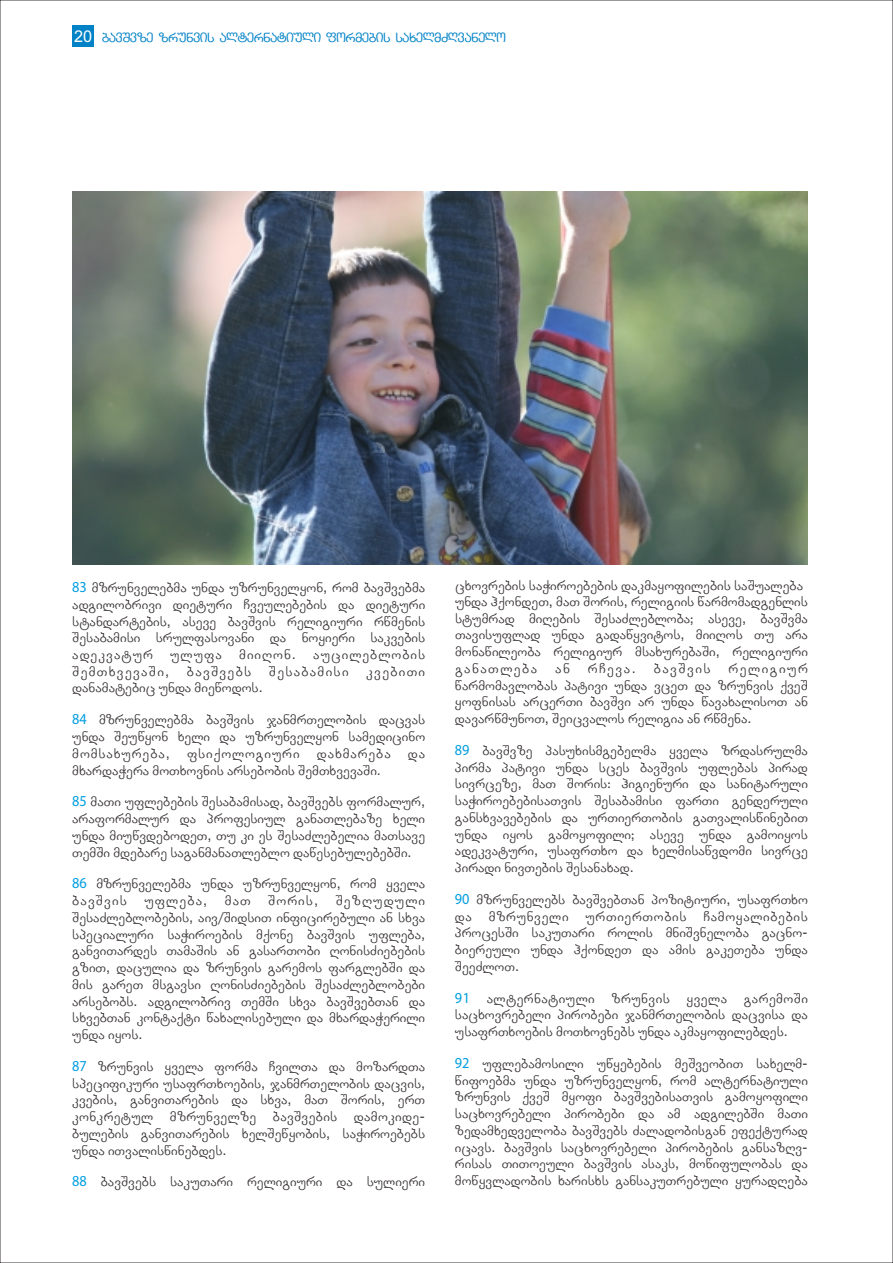
<style>
.page{position:relative;width:893px;height:1263px;background:#fff}
.page>*{position:absolute;margin:0;border:0;box-sizing:border-box;transform-origin:0 0}
.t1{font:16.2px "Arial";color:#fff}
.t2{font:14.25px/16.8px "A Kolkhety N";color:#383336;text-align:justify}
.t3{font:14.25px "A Kolkhety N";color:#009ee0}
.t4{font:13.5px "A Kolkhety M";color:#0082c7}
.s1{color:#009ee0}
</style>
<div class="page">
<div style="left:72px;top:26px;width:22px;height:21px;background:#0082c7"></div>
<img style="left:72px;top:191px;width:736px;height:373px">
<p class="t1" style="left:74px;top:30px;width:20px">20</p>
<p class="t4" style="left:102px;top:30px;width:405px">BAVSVZE ZRUNVIS ALTERNATIULI FORMEBIS SAXELMZRVANELO</p>
<p class="t2" style="left:72px;top:581px;width:354px"><span class="s1">83</span> MZRUNVELEBMA UNDA UZRUNVELYON, ROM BAVSVEBMA</p>
<p class="t2" style="left:72px;top:598px;width:354px">ADGILOBRIVI DIETURI CVEULEBEBIS DA DIETURI STANDARTEBIS, ASEVE BAVSVIS RELIGIURI RWMENIS SESABAMISI SRULFASOVANI DA NOYIERI SAKVEBIS ADEKVATUR ULUFA MIIRON. AUCILEBLOBIS SEMTXVEVASI, BAVSVEBS SESABAMISI KVEBITI DANAMATEBIC UNDA MIEWODOS.</p>
<p class="t2" style="left:72px;top:713px;width:354px;text-indent:27px">MZRUNVELEBMA BAVSVIS JANMRTELOBIS DACVAS UNDA SEUWYON XELI DA UZRUNVELYON SAMEDICINO MOMSAXUREBA, FSIQOLOGIURI DAXMAREBA DA MXARDAWERA MOTXOVNIS ARSEBOBIS SEMTXVEVASI.</p>
<p class="t3" style="left:72px;top:714px;width:16px">84</p>
<p class="t2" style="left:72px;top:795px;width:354px"><span class="s1">85</span> MATI UFLEBEBIS SESABAMISAD, BAVSVEBS FORMALUR,</p>
<p class="t2" style="left:72px;top:812px;width:354px">ARAFORMALUR DA PROFESIUL GANATLEBAZE XELI UNDA MIUWVDEBODET, TU KI ES SESAZLEBELIA MATSAVE TEMSI MDEBARE SAGANMANATLEBLO DAWESEBULEBEBSI.</p>
<p class="t2" style="left:72px;top:877px;width:354px;text-indent:24px">MZRUNVELEBMA UNDA UZRUNVELYON, ROM YVELA BAVSVIS UFLEBA, MAT SORIS, SEZRUDULI SESAZLEBLOBEBIS, AIV/SIDSIT INFICIREBULI AN SXVA SPECIALURI SAWIROEBIS MQONE BAVSVIS UFLEBA, GANVITARDES TAMASIS AN GASARTOBI RONISZIEBEBIS GZIT, DACULIA DA ZRUNVIS GAREMOS FARGLEBSI DA MIS GARET MSGAVSI RONISZIEBEBIS SESAZLEBLOBEBI ARSEBOBS. ADGILOBRIV TEMSI SXVA BAVSVEBTAN DA SXVEBTAN KONTAQTI WAXALISEBULI DA MXARDAWERILI UNDA IYOS.</p>
<p class="t3" style="left:72px;top:879px;width:16px">86</p>
<p class="t2" style="left:72px;top:1060px;width:354px;text-indent:26px">ZRUNVIS YVELA FORMA CVILTA DA MOZARDTA SPECIFIKURI USAFRTXOEBIS, JANMRTELOBIS DACVIS, KVEBIS, GANVITAREBIS DA SXVA, MAT SORIS, ERT KONKRETUL MZRUNVELZE BAVSVEBIS DAMOKIDE-BULEBIS GANVITAREBIS XELSEWYOBIS, SAWIROEBEBS UNDA ITVALISWINEBDES.</p>
<p class="t2" style="left:101px;top:1175px;width:326px">BAVSVEBS SAKUTARI RELIGIURI DA SULIERI</p>
<p class="t3" style="left:72px;top:1061px;width:16px">87</p>
<p class="t3" style="left:72px;top:1176px;width:16px">88</p>
<p class="t2" style="left:455px;top:579px;width:354px;text-align:left">CXOVREBIS SAWIROEBEBIS DAKMAYOFILEBIS SASUALEBA UNDA HQONDET, MAT SORIS, RELIGIIS WARMOMADGENLIS STUMRAD MIREBIS SESAZLEBLOBA; ASEVE, BAVSVMA TAVISUFLAD UNDA GADAWYVITOS, MIIROS TU ARA MONAWILEOBA RELIGIUR MSAXUREBASI, RELIGIURI GANATLEBA AN RCEVA. BAVSVIS RELIGIUR WARMOMAVLOBAS PATIVI UNDA VCET DA ZRUNVIS QVES YOFNISAS ARCERTI BAVSVI AR UNDA WAVAXALISOT AN DAVARWMUNOT, SEICVALOS RELIGIA AN RWMENA.</p>
<p class="t2" style="left:455px;top:744px;width:354px;text-indent:27px">BAVSVZE PASUXISMGEBELMA YVELA ZRDASRULMA PIRMA PATIVI UNDA SCES BAVSVIS UFLEBAS PIRAD SIVRCEZE, MAT SORIS: HIGIENURI DA SANITARULI SAWIROEBEBISATVIS SESABAMISI FARTI GENDERULI GANSXVAVEBEBIS DA URTIERTOBIS GATVALISWINEBIT UNDA IYOS GAMOYOFILI; ASEVE UNDA GAMOIYOS ADEKVATURI, USAFRTXO DA XELMISAWVDOMI SIVRCE PIRADI NIVTEBIS SESANAXAD.</p>
<p class="t2" style="left:455px;top:893px;width:354px;text-indent:22px">MZRUNVELEBS BAVSVEBTAN POZITIURI, USAFRTXO DA MZRUNVELI URTIERTOBIS CAMOYALIBEBIS PROCESSI SAKUTARI ROLIS MNISVNELOBA GACNO-BIEREULI UNDA HQONDET DA AMIS GAKETEBA UNDA SEEZLOT.</p>
<p class="t2" style="left:455px;top:991px;width:354px;text-indent:32px">ALTERNATIULI ZRUNVIS YVELA GAREMOSI SACXOVREBELI PIROBEBI JANMRTELOBIS DACVISA DA USAFRTXOEBIS MOTXOVNEBS UNDA AKMAYOFILEBDES.</p>
<p class="t2" style="left:455px;top:1057px;width:354px;text-indent:28px">UFLEBAMOSILI UWYEBEBIS MESVEOBIT SAXELM-WIFOEBMA UNDA UZRUNVELYON, ROM ALTERNATIULI ZRUNVIS QVES MYOFI BAVSVEBISATVIS GAMOYOFILI SACXOVREBELI PIROBEBI DA AM ADGILEBSI MATI ZEDAMXEDVELOBA BAVSVEBS ZALADOBISGAN EFEQTURAD ICAVS. BAVSVIS SACXOVREBELI PIROBEBIS GANSAZRV-RISAS TITOEULI BAVSVIS ASAKS, MOWIFULOBAS DA MOWYVLADOBIS XARISXS GANSAKUTREBULI YURADREBA</p>
<p class="t3" style="left:455px;top:745px;width:16px">89</p>
<p class="t3" style="left:455px;top:894px;width:16px">90</p>
<p class="t3" style="left:455px;top:993px;width:17px">91</p>
<p class="t3" style="left:455px;top:1058px;width:16px">92</p>
</div>
